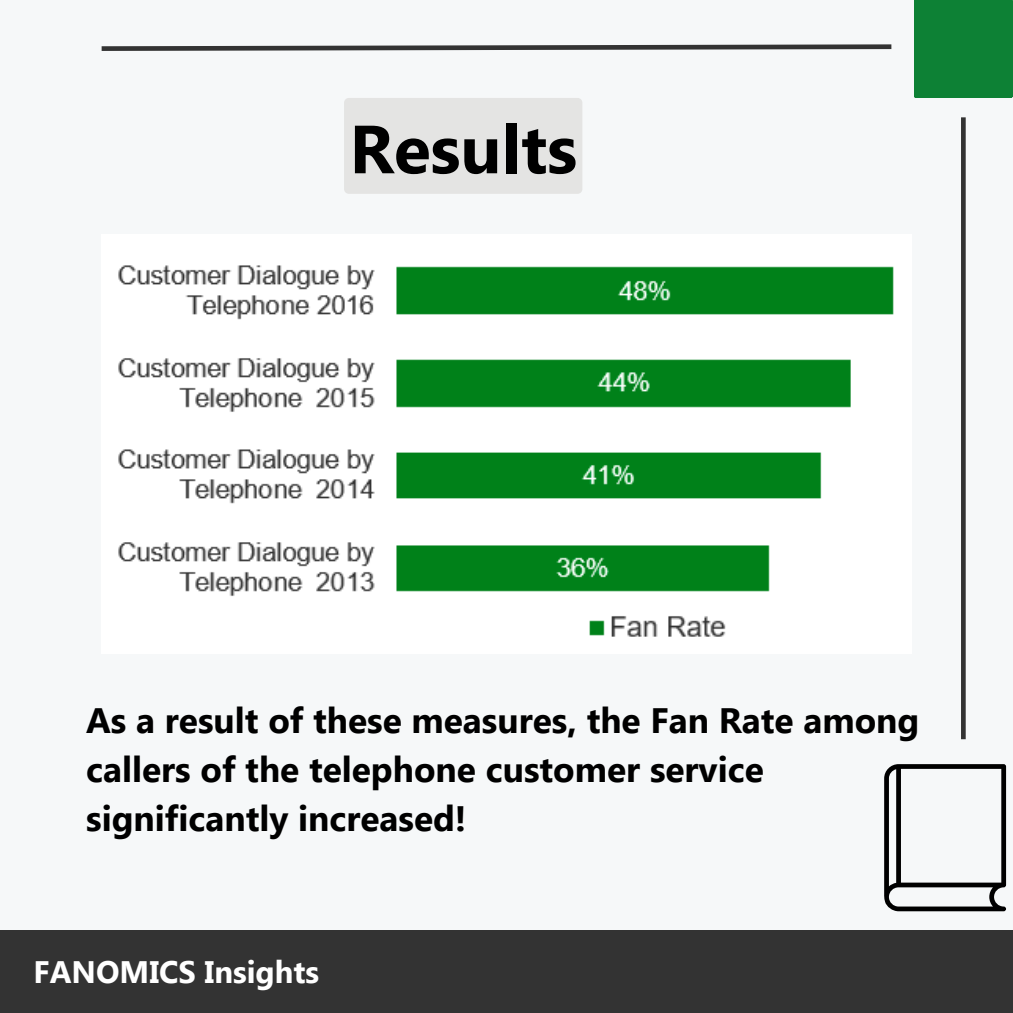
<style>
.page{position:relative;width:1013px;height:1013px;background:#fff}
.page>*{position:absolute;margin:0;border:0;box-sizing:border-box;transform-origin:0 0}
.t1{font:700 67.88px "Segoe UI";color:#000}
.t2{font:700 35.25px/48.6px "Segoe UI";color:#000}
.t3{font:700 31px "Segoe UI";color:#fff}
</style>
<div class="page">
<div style="left:0;top:0;width:1012px;height:1012px;background:#f6f8f9"></div>
<div style="left:0;top:930px;width:1012px;height:82px;background:#333"></div>
<div style="left:914px;top:0;width:98px;height:98px;background:#0d8135"></div>
<svg style="left:101px;top:44px;width:791px;height:7px"></svg>
<hr style="left:961px;top:117px;width:4px;height:622px;background:#333">
<svg style="left:884px;top:764px;width:122px;height:147px"></svg>
<img style="left:118px;top:265px;width:776px;height:372px">
<div style="left:344px;top:98px;width:238px;height:96px;background:#e4e4e3"></div>
<p class="t1" style="left:349px;top:100px;width:229px">Results</p>
<p class="t2" style="left:86px;top:694px;width:834px">As a result of these measures, the Fan Rate among callers of the telephone customer service significantly increased!</p>
<p class="t3" style="left:34px;top:949px;width:287px">FANOMICS Insights</p>
</div>
